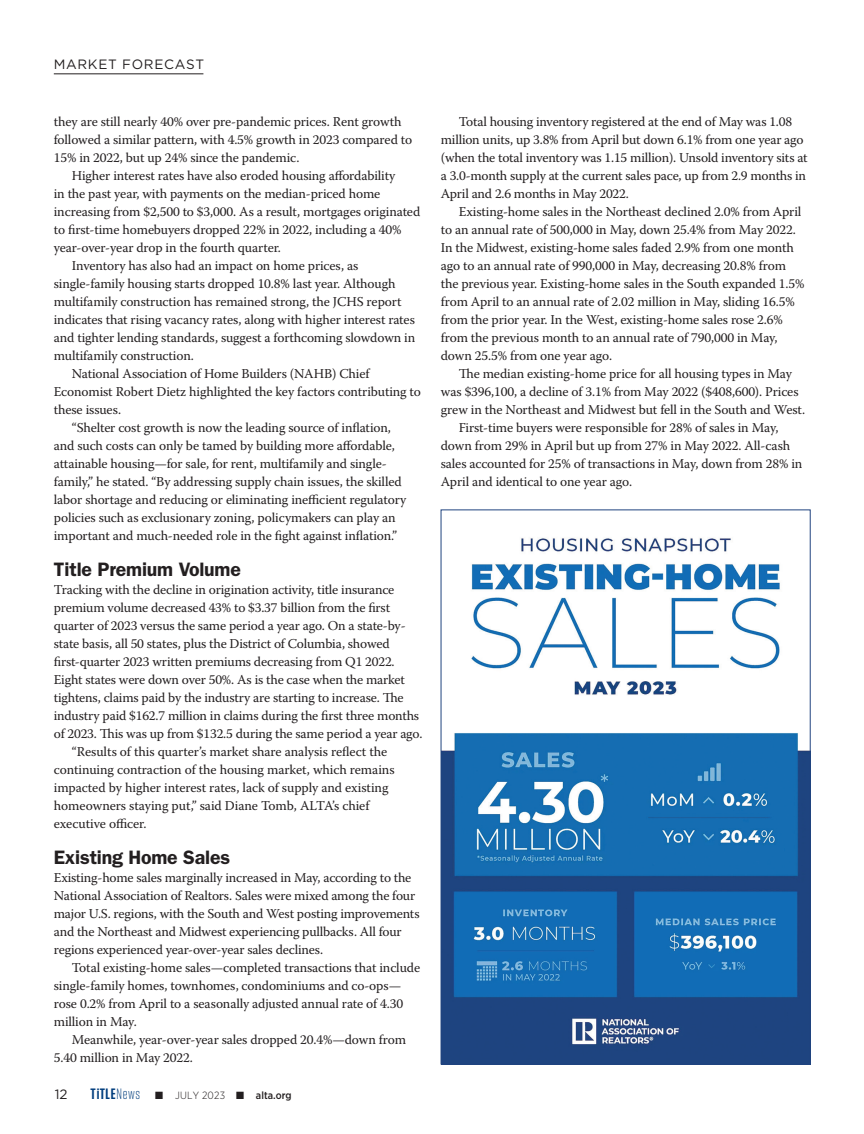
<style>
.page{position:relative;width:864px;height:1134px;background:#fff}
.page>*{position:absolute;margin:0;border:0;box-sizing:border-box;transform-origin:0 0}
.B_Article_Subhed{font:600 19.5px "ITC Franklin Gothic Std";letter-spacing:-.01em;color:#231f20}
.Text{font:13.5px/18px "Warnock Pro";letter-spacing:-.01em;color:#231f20}
.Text_NI{font:13.5px/18px "Warnock Pro";letter-spacing:-.015em;color:#231f20}
.Text_No_Indent{font:13.5px/18px "Warnock Pro";letter-spacing:-.01em;color:#231f20}
.TOC_Tag{font:13.5px "Gotham";letter-spacing:.05em;color:#231f20}
.t1{font:300 10.5px "Gotham Narrow";letter-spacing:.02em;color:#231f20}
.s1{font-family:"Tungsten";font-weight:600;font-size:15px;color:#013d7d}
.s2{font-family:"Tungsten";font-weight:600;font-size:15.15px;color:#013d7d}
.s3{font-family:"Tungsten";font-size:15px;color:#013d7d}
.s4{font-weight:500}
</style>
<div class="page">
<hr style="left:54px;top:73px;width:149px;height:1px;background:#231f20">
<img style="left:443px;top:538px;width:365px;height:524px">
<p class="TOC_Tag" style="left:54px;top:56px;width:152px">MARKET FORECAST</p>
<p class="Text_No_Indent" style="left:54px;top:112px;width:360px">they are still nearly 40% over pre-pandemic prices. Rent growth followed a similar pattern, with 4.5% growth in 2023 compared to<br>15% in 2022, but up 24% since the pandemic.</p>
<p class="Text" style="left:54px;top:166px;width:368px;text-indent:18px">Higher interest rates have also eroded housing affordability<br>in the past year, with payments on the median-priced home increasing from $2,500 to $3,000. As a result, mortgages originated to first-time homebuyers dropped 22% in 2022, including a 40% year-over-year drop in the fourth quarter.</p>
<p class="Text" style="left:54px;top:256px;width:363px;text-indent:18px">Inventory has also had an impact on home prices, as single-family housing starts dropped 10.8% last year. Although multifamily construction has remained strong, the JCHS report indicates that rising vacancy rates, along with higher interest rates and tighter lending standards, suggest a forthcoming slowdown in multifamily construction.</p>
<p class="Text" style="left:54px;top:364px;width:369px;text-indent:18px">National Association of Home Builders (NAHB) Chief<br>Economist Robert Dietz highlighted the key factors contributing to these issues.</p>
<p class="Text" style="left:54px;top:418px;width:354px;text-indent:18px">“Shelter cost growth is now the leading source of inflation, and such costs can only be tamed by building more affordable, attainable housing—for sale, for rent, multifamily and single&shy;family,” he stated. “By addressing supply chain issues, the skilled labor shortage and reducing or eliminating inefficient regulatory policies such as exclusionary zoning, policymakers can play an important and much-needed role in the fight against inflation.”</p>
<p class="B_Article_Subhed" style="left:54px;top:558px;width:189px">Title Premium Volume</p>
<p class="Text_NI" style="left:54px;top:580px;width:370px">Tracking with the decline in origination activity, title insurance premium volume decreased 43% to $3.37 billion from the first quarter of 2023 versus the same period a year ago. On a state-by&shy;state basis, all 50 states, plus the District of Columbia, showed first-quarter 2023 written premiums decreasing from Q1 2022.<br>Eight states were down over 50%. As is the case when the market tightens, claims paid by the industry are starting to increase. The industry paid $162.7 million in claims during the first three months of 2023. This was up from $132.5 during the same period a year ago.</p>
<p class="Text" style="left:54px;top:742px;width:342px;text-indent:18px">“Results of this quarter’s market share analysis reflect the continuing contraction of the housing market, which remains impacted by higher interest rates, lack of supply and existing homeowners staying put,” said Diane Tomb, ALTA’s chief executive officer.</p>
<p class="B_Article_Subhed" style="left:54px;top:846px;width:178px">Existing Home Sales</p>
<p class="Text_NI" style="left:54px;top:868px;width:367px">Existing-home sales marginally increased in May, according to the National Association of Realtors. Sales were mixed among the four major U.S. regions, with the South and West posting improvements and the Northeast and Midwest experiencing pullbacks. All four regions experienced year-over-year sales declines.</p>
<p class="Text" style="left:54px;top:958px;width:368px;text-indent:18px">Total existing-home sales—completed transactions that include single-family homes, townhomes, condominiums and co-ops— rose 0.2% from April to a seasonally adjusted annual rate of 4.30 million in May.</p>
<p class="Text" style="left:54px;top:1030px;width:354px;text-indent:18px">Meanwhile, year-over-year sales dropped 20.4%—down from<br>5.40 million in May 2022.</p>
<p class="TOC_Tag" style="left:55px;top:1086px;width:14px">12</p>
<p class="t1" style="left:91px;top:1089px;width:202px"><span class="s1">T</span><span class="s2">i</span><span class="s1">TLE</span> <span class="s3">News</span> ■ JULY 2023 ■ <span class="s4">alta.org</span></p>
<p class="Text" style="left:441px;top:112px;width:368px;text-indent:18px">Total housing inventory registered at the end of May was 1.08 million units, up 3.8% from April but down 6.1% from one year ago (when the total inventory was 1.15 million). Unsold inventory sits at a 3.0-month supply at the current sales pace, up from 2.9 months in April and 2.6 months in May 2022.</p>
<p class="Text" style="left:441px;top:202px;width:365px;text-indent:18px">Existing-home sales in the Northeast declined 2.0% from April to an annual rate of 500,000 in May, down 25.4% from May 2022.<br>In the Midwest, existing-home sales faded 2.9% from one month ago to an annual rate of 990,000 in May, decreasing 20.8% from the previous year. Existing-home sales in the South expanded 1.5% from April to an annual rate of 2.02 million in May, sliding 16.5% from the prior year. In the West, existing-home sales rose 2.6% from the previous month to an annual rate of 790,000 in May, down 25.5% from one year ago.</p>
<p class="Text" style="left:441px;top:364px;width:366px;text-align:center">The median existing-home price for all housing types in May<br>was $396,100, a decline of 3.1% from May 2022 ($408,600). Prices grew in the Northeast and Midwest but fell in the South and West.</p>
<p class="Text" style="left:441px;top:418px;width:363px;text-indent:18px">First-time buyers were responsible for 28% of sales in May, down from 29% in April but up from 27% in May 2022. All-cash sales accounted for 25% of transactions in May, down from 28% in April and identical to one year ago.</p>
</div>
